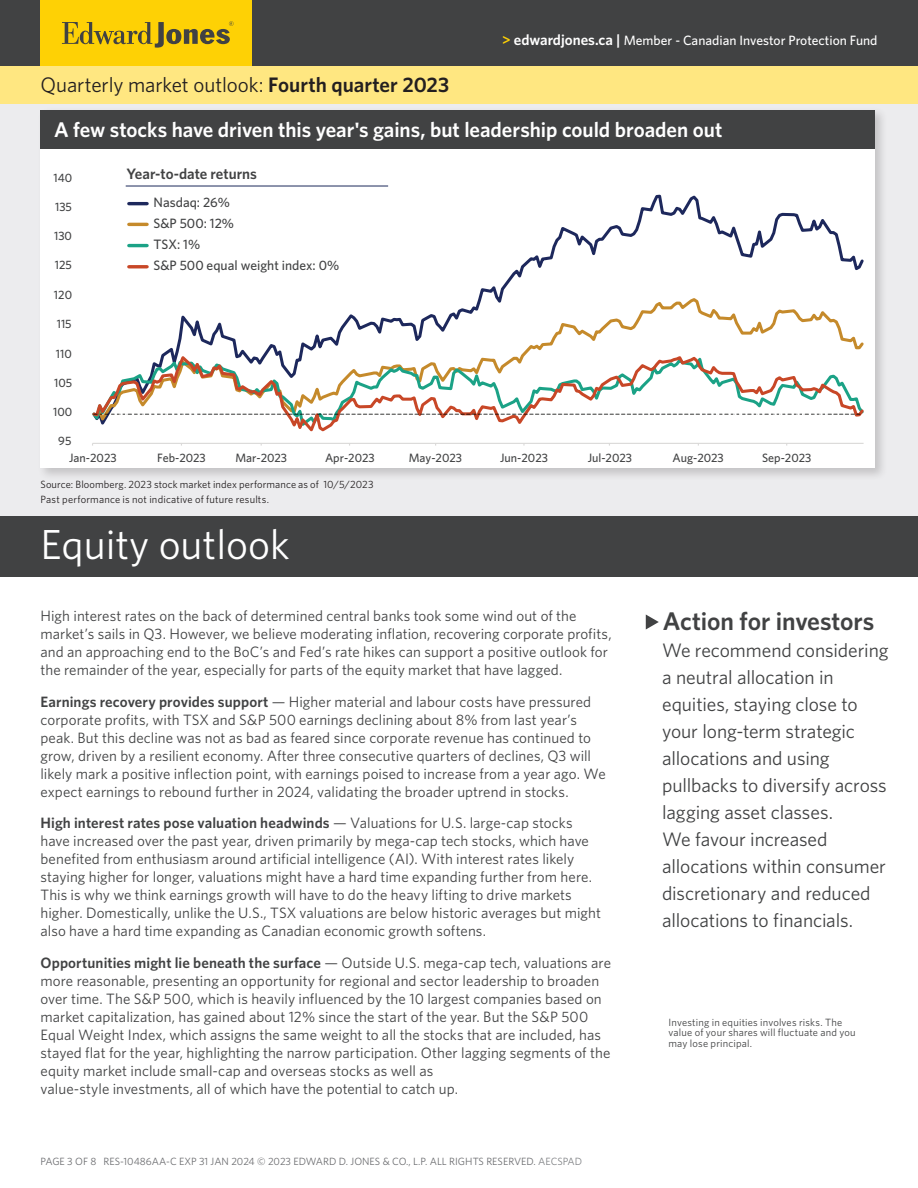
<style>
.page{position:relative;width:918px;height:1188px;background:#fff}
.page>*{position:absolute;margin:0;border:0;box-sizing:border-box;transform-origin:0 0}
.Headlines{font:42px "Whitney";color:#fff}
.Action_for_investors_-_Sub_Heads{font:600 25.5px "Whitney";letter-spacing:-.005em;color:#414243}
.t1{font:600 21.15px "Whitney";color:#fff}
.t2{font:21px "Whitney";letter-spacing:-.005em;color:#231f20}
.Action_for_Investors_-_Body{font:19.5px/27px "Whitney";letter-spacing:-.005em;color:#414243}
.t3{font:600 15.15px "Whitney";color:#414243}
.Body{font:15px/18px "Whitney";letter-spacing:.005em;color:#414243}
.t4{font:500 13.65px/21.1px "Whitney";color:#414243}
.t5{font:500 13.5px "Whitney";color:#fff}
.t6{font:500 12.15px "Whitney";color:#414243}
.Disclaimer{font:10.5px "Whitney";letter-spacing:.01em;color:#231f20}
.Action_for_Investors_-_Body-2{font:10.5px/10.5px "Whitney";letter-spacing:.015em;color:#414243}
.t7{font:10.5px "Whitney";color:#6c6d70}
.s1{font-weight:600}
.s2{font-weight:600;font-size:15px;color:#fed105}
.s3{font-weight:600;font-size:15px}
.s4{color:#808285}
</style>
<div class="page">
<div style="left:0;top:104px;width:918px;height:473px;background:#ececee"></div>
<div style="left:0;top:516px;width:918px;height:61px;background:#414243"></div>
<div style="left:0;top:66px;width:918px;height:37px;background:#ffe781"></div>
<div style="left:0;top:0;width:918px;height:66px;background:#414243"></div>
<div style="left:40px;top:0;width:212px;height:66px;background:#fed105"></div>
<svg style="left:62px;top:21px;width:172px;height:27px"></svg>
<svg style="left:646px;top:614px;width:13px;height:16px"></svg>
<div style="left:37px;top:107px;width:851px;height:374px;background:#231f20;opacity:.2"></div>
<div style="left:40px;top:110px;width:835px;height:358px;background:#fff"></div>
<div style="left:40px;top:111px;width:835px;height:38px;background:#414243"></div>
<hr style="left:93px;top:443px;width:771px;height:1px;background:#dad9d8">
<svg style="left:127px;top:194px;width:737px;height:102px"></svg>
<svg style="left:168px;top:296px;width:696px;height:54px"></svg>
<svg style="left:92px;top:353px;width:772px;height:79px"></svg>
<svg style="left:93px;top:414px;width:768px;height:1px"></svg>
<hr style="left:129px;top:202px;width:18px;height:3px;background:#1d285c">
<hr style="left:129px;top:223px;width:18px;height:3px;background:#c58a2b">
<hr style="left:129px;top:244px;width:18px;height:3px;background:#1ba286">
<hr style="left:129px;top:265px;width:18px;height:3px;background:#c84727">
<hr style="left:126px;top:186px;width:262px;height:1px;background:#1d295b">
<h3 class="t2" style="left:40px;top:71px;width:410px">Quarterly market outlook: <span class="s1">Fourth quarter 2023</span></h3>
<p class="t5" style="left:502px;top:31px;width:377px"><span class="s2">&gt;</span> <span class="s3">edwardjones.ca |</span> Member - Canadian Investor Protection Fund</p>
<p class="t1" style="left:54px;top:116px;width:670px">A few stocks have driven this year's gains, but leadership could broaden out</p>
<p class="t6" style="left:53px;top:169px;width:20px">140</p>
<p class="t6" style="left:55px;top:199px;width:18px">135</p>
<p class="t6" style="left:54px;top:228px;width:19px">130</p>
<p class="t6" style="left:55px;top:257px;width:19px">125</p>
<p class="t6" style="left:54px;top:287px;width:20px">120</p>
<p class="t6" style="left:57px;top:316px;width:16px">115</p>
<p class="t6" style="left:56px;top:345px;width:17px">110</p>
<p class="t6" style="left:54px;top:374px;width:20px">105</p>
<p class="t6" style="left:53px;top:404px;width:21px">100</p>
<p class="t6" style="left:58px;top:433px;width:15px">95</p>
<p class="t3" style="left:127px;top:164px;width:132px">Year-to-date returns</p>
<p class="t4" style="left:154px;top:191px;width:187px">Nasdaq: 26%<br>S&amp;P 500: 12%<br>TSX: 1%<br>S&amp;P 500 equal weight index: 0%</p>
<p class="t6" style="left:69px;top:449px;width:49px">Jan-2023</p>
<p class="t6" style="left:157px;top:449px;width:50px">Feb-2023</p>
<p class="t6" style="left:235px;top:449px;width:53px">Mar-2023</p>
<p class="t6" style="left:325px;top:449px;width:51px">Apr-2023</p>
<p class="t6" style="left:409px;top:449px;width:55px">May-2023</p>
<p class="t6" style="left:500px;top:449px;width:49px">Jun-2023</p>
<p class="t6" style="left:588px;top:449px;width:46px">Jul-2023</p>
<p class="t6" style="left:673px;top:449px;width:53px">Aug-2023</p>
<p class="t6" style="left:762px;top:449px;width:51px">Sep-2023</p>
<p class="Disclaimer" style="left:40px;top:478px;width:335px">Source: Bloomberg. 2023 stock market index performance as of 10/5/2023</p>
<p class="Disclaimer" style="left:40px;top:492px;width:230px">Past performance is not indicative of future results.</p>
<p class="Headlines" style="left:40px;top:517px;width:251px">Equity outlook</p>
<p class="Body" style="left:40px;top:607px;width:573px">High interest rates on the back of determined central banks took some wind out of the market’s sails in Q3. However, we believe moderating inflation, recovering corporate profits, and an approaching end to the BoC’s and Fed’s rate hikes can support a positive outlook for the remainder of the year, especially for parts of the equity market that have lagged.</p>
<p class="Body" style="left:40px;top:692px;width:567px"><span class="s1">Earnings recovery provides support</span> — Higher material and labour costs have pressured corporate profits, with TSX and S&amp;P 500 earnings declining about 8% from last year’s peak. But this decline was not as bad as feared since corporate revenue has continued to grow, driven by a resilient economy. After three consecutive quarters of declines, Q3 will likely mark a positive inflection point, with earnings poised to increase from a year ago. We expect earnings to rebound further in 2024, validating the broader uptrend in stocks.</p>
<p class="Body" style="left:40px;top:814px;width:562px"><span class="s1">High interest rates pose valuation headwinds</span> — Valuations for U.S. large-cap stocks have increased over the past year, driven primarily by mega-cap tech stocks, which have benefited from enthusiasm around artificial intelligence (AI). With interest rates likely staying higher for longer, valuations might have a hard time expanding further from here.<br>This is why we think earnings growth will have to do the heavy lifting to drive markets higher. Domestically, unlike the U.S., TSX valuations are below historic averages but might also have a hard time expanding as Canadian economic growth softens.</p>
<p class="Body" style="left:40px;top:953px;width:572px"><span class="s1">Opportunities might lie beneath the surface</span> — Outside U.S. mega-cap tech, valuations are more reasonable, presenting an opportunity for regional and sector leadership to broaden over time. The S&amp;P 500, which is heavily influenced by the 10 largest companies based on market capitalization, has gained about 12% since the start of the year. But the S&amp;P 500<br>Equal Weight Index, which assigns the same weight to all the stocks that are included, has stayed flat for the year, highlighting the narrow participation. Other lagging segments of the equity market include small-cap and overseas stocks as well as<br>value-style investments, all of which have the potential to catch up.</p>
<p class="t7" style="left:40px;top:1155px;width:543px">PAGE 3 OF 8 RES-10486AA-C EXP 31 JAN 2024 © 2023 EDWARD D. JONES &amp; CO., L.P. ALL RIGHTS RESERVED. <span class="s4">AECSPAD</span></p>
<p class="Action_for_investors_-_Sub_Heads" style="left:663px;top:604px;width:213px">Action for investors</p>
<p class="Action_for_Investors_-_Body" style="left:662px;top:636px;width:228px">We recommend considering a neutral allocation in equities, staying close to your long-term strategic allocations and using pullbacks to diversify across lagging asset classes.<br>We favour increased allocations within consumer discretionary and reduced allocations to financials.</p>
<p class="Action_for_Investors_-_Body-2" style="left:669px;top:1017px;width:189px">Investing in equities involves risks. The value of your shares will fluctuate and you may lose principal.</p>
</div>
